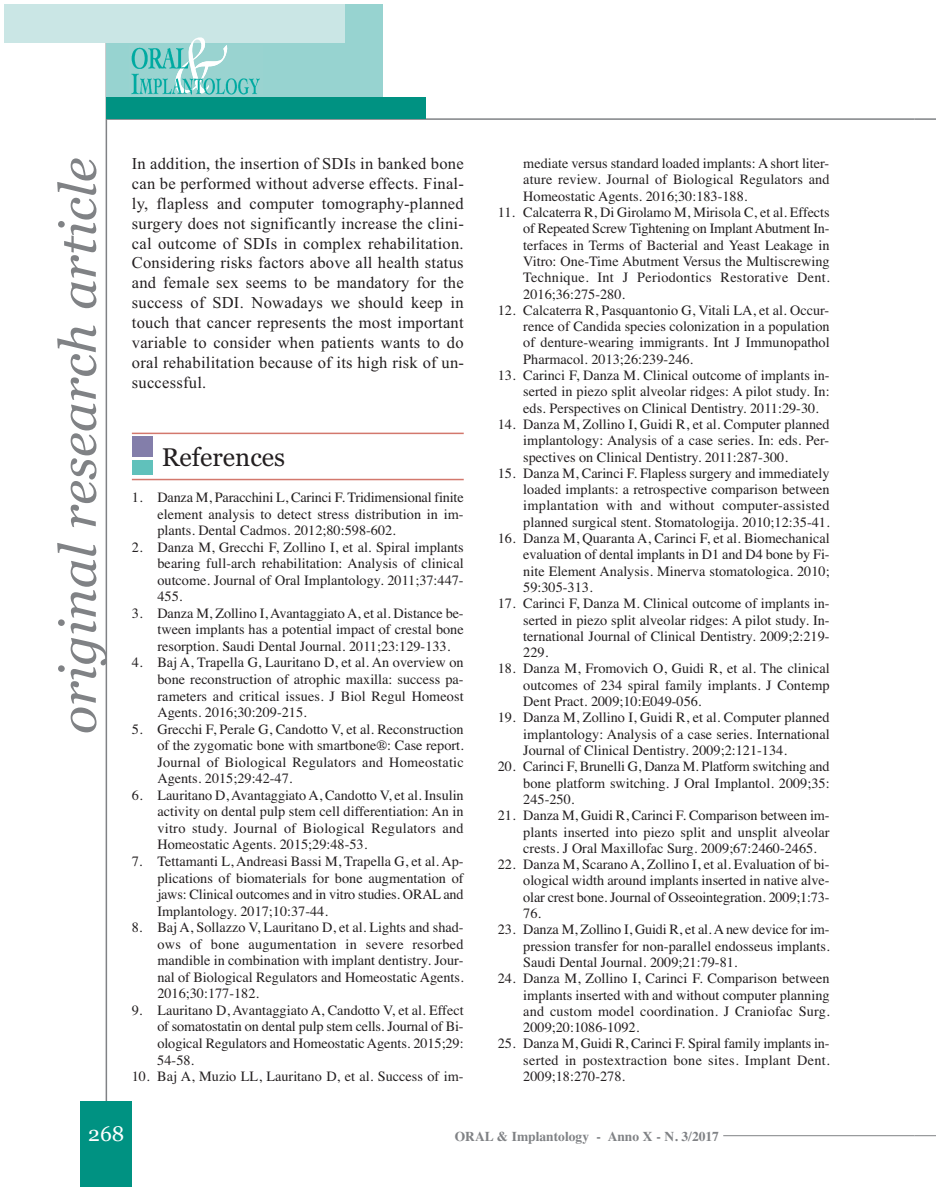
<style>
.page{position:relative;width:936px;height:1191px;background:#fff}
.page>*{position:absolute;margin:0;border:0;box-sizing:border-box;transform-origin:0 0}
.t1{font:italic 51px "Georgia";color:#808285;scale:1.04 1}
.t2{font:25.5px "Georgia";color:#231f20}
.t3{font:21px "Georgia";color:#fff}
.t4{font:16.5px/20px "Times New Roman";letter-spacing:.015em;color:#231f20;text-align:justify}
.t5{font:14.25px/16.4px "Times";color:#231f20;text-align:justify}
.t6{font:700 13.5px "Times";color:#808285}
</style>
<div class="page">
<svg style="left:914px;top:1135px;width:20px;height:1px"></svg>
<hr style="left:914px;top:118px;width:20px;height:2px;background:#808285">
<hr style="left:723px;top:1135px;width:191px;height:1px;background:#808285">
<hr style="left:106px;top:4px;width:1px;height:1182px;background:#808285">
<div style="left:81px;top:1101px;width:51px;height:85px;background:#009282"></div>
<hr style="left:106px;top:118px;width:808px;height:2px;background:#808285">
<div style="left:106px;top:4px;width:277px;height:113px;background:#97d3d0"></div>
<div style="left:106px;top:98px;width:319px;height:21px;background:#009282"></div>
<div style="left:4px;top:4px;width:340px;height:39px;background:#cae6e5"></div>
<svg style="left:190px;top:37px;width:15px;height:8px"></svg>
<img style="left:131px;top:47px;width:129px;height:48px">
<img style="left:175px;top:45px;width:52px;height:48px">
<hr style="left:132px;top:432px;width:331px;height:2px;background:#d3786d">
<hr style="left:132px;top:479px;width:331px;height:1px;background:#d3786d">
<div style="left:132px;top:436px;width:20px;height:20px;background:#837eaa"></div>
<div style="left:132px;top:460px;width:20px;height:15px;background:#60c1bb"></div>
<h1 class="t1" style="left:41px;top:734px;width:556px;rotate:-90deg">original research article</h1>
<p class="t4" style="left:132px;top:153px;width:333px">In addition, the insertion of SDIs in banked bone can be performed without adverse effects. Final&shy;ly, flapless and computer tomography-planned surgery does not significantly increase the clini&shy;cal outcome of SDIs in complex rehabilitation.<br>Considering risks factors above all health status and female sex seems to be mandatory for the success of SDI. Nowadays we should keep in touch that cancer represents the most important variable to consider when patients wants to do oral rehabilitation because of its high risk of un&shy;successful.</p>
<h2 class="t2" style="left:162px;top:438px;width:125px">References</h2>
<p class="t5" style="left:157px;top:488px;width:308px;text-indent:-26px">1. Danza M, Paracchini L, Carinci F. Tridimensional finite element analysis to detect stress distribution in im&shy;plants. Dental Cadmos. 2012;80:598-602.</p>
<p class="t5" style="left:157px;top:537px;width:308px;text-indent:-26px">2. Danza M, Grecchi F, Zollino I, et al. Spiral implants bearing full-arch rehabilitation: Analysis of clinical outcome. Journal of Oral Implantology. 2011;37:447- 455.</p>
<p class="t5" style="left:157px;top:603px;width:308px;text-indent:-26px">3. Danza M, Zollino I, Avantaggiato A, et al. Distance be&shy;tween implants has a potential impact of crestal bone resorption. Saudi Dental Journal. 2011;23:129-133.</p>
<p class="t5" style="left:157px;top:653px;width:308px;text-indent:-26px">4. Baj A, Trapella G, Lauritano D, et al. An overview on bone reconstruction of atrophic maxilla: success pa&shy;rameters and critical issues. J Biol Regul Homeost Agents. 2016;30:209-215.</p>
<p class="t5" style="left:157px;top:719px;width:308px;text-indent:-26px">5. Grecchi F, Perale G, Candotto V, et al. Reconstruction of the zygomatic bone with smartbone®: Case report.<br>Journal of Biological Regulators and Homeostatic Agents. 2015;29:42-47.</p>
<p class="t5" style="left:157px;top:785px;width:308px;text-indent:-25px">6. Lauritano D, Avantaggiato A, Candotto V, et al. Insulin activity on dental pulp stem cell differentiation: An in vitro study. Journal of Biological Regulators and Homeostatic Agents. 2015;29:48-53.</p>
<p class="t5" style="left:157px;top:851px;width:308px;text-indent:-25px">7. Tettamanti L, Andreasi Bassi M, Trapella G, et al. Ap&shy;plications of biomaterials for bone augmentation of jaws: Clinical outcomes and in vitro studies. ORAL and Implantology. 2017;10:37-44.</p>
<p class="t5" style="left:157px;top:918px;width:308px;text-indent:-25px">8. Baj A, Sollazzo V, Lauritano D, et al. Lights and shad&shy;ows of bone augumentation in severe resorbed mandible in combination with implant dentistry. Jour&shy;nal of Biological Regulators and Homeostatic Agents.<br>2016;30:177-182.</p>
<p class="t5" style="left:157px;top:1000px;width:308px;text-indent:-25px">9. Lauritano D, Avantaggiato A, Candotto V, et al. Effect of somatostatin on dental pulp stem cells. Journal of Bi&shy;ological Regulators and Homeostatic Agents. 2015;29:<br>54-58.</p>
<p class="t5" style="left:132px;top:1066px;width:333px">10. Baj A, Muzio LL, Lauritano D, et al. Success of im-</p>
<p class="t5" style="left:523px;top:154px;width:308px">mediate versus standard loaded implants: A short liter&shy;ature review. Journal of Biological Regulators and Homeostatic Agents. 2016;30:183-188.</p>
<p class="t5" style="left:523px;top:203px;width:308px;text-indent:-26px">11. Calcaterra R, Di Girolamo M, Mirisola C, et al. Effects of Repeated Screw Tightening on Implant Abutment In&shy;terfaces in Terms of Bacterial and Yeast Leakage in Vitro: One-Time Abutment Versus the Multiscrewing Technique. Int J Periodontics Restorative Dent.<br>2016;36:275-280.</p>
<p class="t5" style="left:523px;top:301px;width:308px;text-indent:-26px">12. Calcaterra R, Pasquantonio G, Vitali LA, et al. Occur&shy;rence of Candida species colonization in a population of denture-wearing immigrants. Int J Immunopathol Pharmacol. 2013;26:239-246.</p>
<p class="t5" style="left:523px;top:366px;width:308px;text-indent:-26px">13. Carinci F, Danza M. Clinical outcome of implants in&shy;serted in piezo split alveolar ridges: A pilot study. In: eds. Perspectives on Clinical Dentistry. 2011:29-30.</p>
<p class="t5" style="left:523px;top:415px;width:308px;text-indent:-26px">14. Danza M, Zollino I, Guidi R, et al. Computer planned implantology: Analysis of a case series. In: eds. Per&shy;spectives on Clinical Dentistry. 2011:287-300.</p>
<p class="t5" style="left:523px;top:463px;width:308px;text-indent:-26px">15. Danza M, Carinci F. Flapless surgery and immediately loaded implants: a retrospective comparison between implantation with and without computer-assisted planned surgical stent. Stomatologija. 2010;12:35-41.</p>
<p class="t5" style="left:523px;top:529px;width:308px;text-indent:-26px">16. Danza M, Quaranta A, Carinci F, et al. Biomechanical evaluation of dental implants in D1 and D4 bone by Fi&shy;nite Element Analysis. Minerva stomatologica. 2010; 59:305-313.</p>
<p class="t5" style="left:523px;top:594px;width:308px;text-indent:-26px">17. Carinci F, Danza M. Clinical outcome of implants in&shy;serted in piezo split alveolar ridges: A pilot study. In&shy;ternational Journal of Clinical Dentistry. 2009;2:219- 229.</p>
<p class="t5" style="left:523px;top:659px;width:308px;text-indent:-26px">18. Danza M, Fromovich O, Guidi R, et al. The clinical outcomes of 234 spiral family implants. J Contemp Dent Pract. 2009;10:E049-056.</p>
<p class="t5" style="left:523px;top:708px;width:308px;text-indent:-26px">19. Danza M, Zollino I, Guidi R, et al. Computer planned implantology: Analysis of a case series. International Journal of Clinical Dentistry. 2009;2:121-134.</p>
<p class="t5" style="left:523px;top:757px;width:308px;text-indent:-26px">20. Carinci F, Brunelli G, Danza M. Platform switching and bone platform switching. J Oral Implantol. 2009;35:<br>245-250.</p>
<p class="t5" style="left:523px;top:806px;width:308px;text-indent:-26px">21. Danza M, Guidi R, Carinci F. Comparison between im&shy;plants inserted into piezo split and unsplit alveolar crests. J Oral Maxillofac Surg. 2009;67:2460-2465.</p>
<p class="t5" style="left:523px;top:855px;width:308px;text-indent:-26px">22. Danza M, Scarano A, Zollino I, et al. Evaluation of bi&shy;ological width around implants inserted in native alve&shy;olar crest bone. Journal of Osseointegration. 2009;1:73- 76.</p>
<p class="t5" style="left:523px;top:920px;width:308px;text-indent:-26px">23. Danza M, Zollino I, Guidi R, et al. A new device for im&shy;pression transfer for non-parallel endosseus implants.<br>Saudi Dental Journal. 2009;21:79-81.</p>
<p class="t5" style="left:523px;top:969px;width:308px;text-indent:-26px">24. Danza M, Zollino I, Carinci F. Comparison between implants inserted with and without computer planning and custom model coordination. J Craniofac Surg.<br>2009;20:1086-1092.</p>
<p class="t5" style="left:523px;top:1034px;width:308px;text-indent:-26px">25. Danza M, Guidi R, Carinci F. Spiral family implants in&shy;serted in postextraction bone sites. Implant Dent.<br>2009;18:270-278.</p>
<h3 class="t3" style="left:88px;top:1118px;width:38px">268</h3>
<p class="t6" style="left:455px;top:1123px;width:266px">ORAL &amp; Implantology - Anno X - N. 3/2017</p>
</div>
